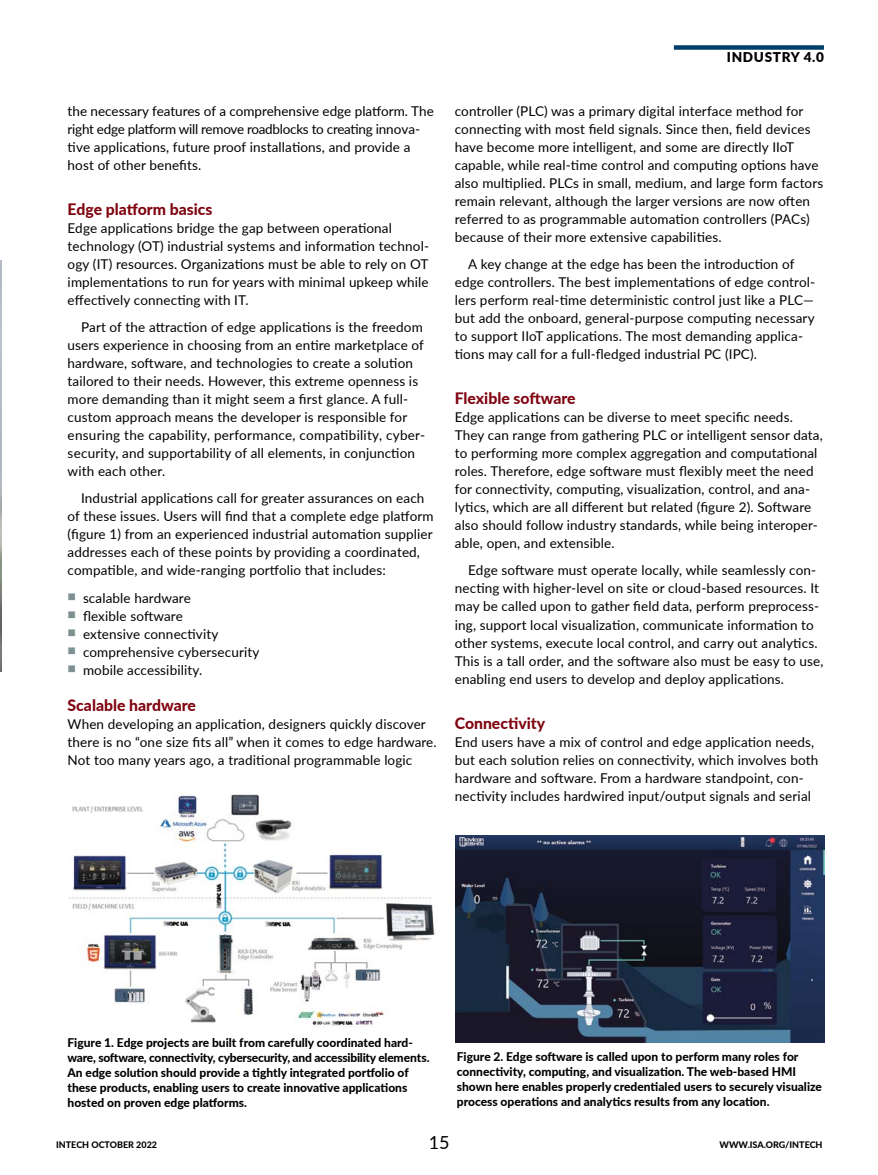
<style>
.page{position:relative;width:878px;height:1175px;background:#fff}
.page>*{position:absolute;margin:0;border:0;box-sizing:border-box;transform-origin:0 0}
.t1{font:18px "Lato";color:#000}
.t2{font:800 15.75px "Lato";color:#800410}
.t3{font:13.5px/18px "Lato";letter-spacing:.01em;color:#000}
.t4{font:900 13.5px "Lato";letter-spacing:.05em;color:#000}
.t5{font:800 12px/15px "Lato";color:#000}
.t6{font:800 9px "Lato";color:#000}
</style>
<div class="page">
<img style="left:0;top:260px;width:1px;height:411px">
<div style="left:673px;top:45px;width:151px;height:5px;background:#003e6b"></div>
<img style="left:69px;top:791px;width:366px;height:236px">
<img style="left:455px;top:836px;width:369px;height:206px">
<p class="t3" style="left:68px;top:102px;width:368px">the necessary features of a comprehensive edge platform. The right edge platform will remove roadblocks to creating innova&shy;tive applications, future proof installations, and provide a host of other benefits.</p>
<p class="t2" style="left:68px;top:198px;width:146px">Edge platform basics</p>
<p class="t3" style="left:68px;top:219px;width:363px">Edge applications bridge the gap between operational technology (OT) industrial systems and information technol&shy;ogy (IT) resources. Organizations must be able to rely on OT implementations to run for years with minimal upkeep while effectively connecting with IT.</p>
<p class="t3" style="left:68px;top:318px;width:359px;text-indent:14px">Part of the attraction of edge applications is the freedom users experience in choosing from an entire marketplace of hardware, software, and technologies to create a solution tailored to their needs. However, this extreme openness is more demanding than it might seem a first glance. A full&shy;custom approach means the developer is responsible for ensuring the capability, performance, compatibility, cyber&shy;security, and supportability of all elements, in conjunction with each other.</p>
<p class="t3" style="left:68px;top:489px;width:367px;text-indent:14px">Industrial applications call for greater assurances on each of these issues. Users will find that a complete edge platform (figure 1) from an experienced industrial automation supplier addresses each of these points by providing a coordinated, compatible, and wide-ranging portfolio that includes:</p>
<p class="t3" style="left:83px;top:588px;width:178px">scalable hardware<br>flexible software<br>extensive connectivity comprehensive cybersecurity mobile accessibility.</p>
<p class="t2" style="left:68px;top:693px;width:130px">Scalable hardware</p>
<p class="t3" style="left:68px;top:714px;width:370px">When developing an application, designers quickly discover there is no “one size fits all” when it comes to edge hardware.<br>Not too many years ago, a traditional programmable logic</p>
<p class="t4" style="left:726px;top:47px;width:99px">INDUSTRY 4.0</p>
<p class="t3" style="left:455px;top:102px;width:370px">controller (PLC) was a primary digital interface method for connecting with most field signals. Since then, field devices have become more intelligent, and some are directly IIoT capable, while real-time control and computing options have also multiplied. PLCs in small, medium, and large form factors remain relevant, although the larger versions are now often referred to as programmable automation controllers (PACs) because of their more extensive capabilities.</p>
<p class="t3" style="left:455px;top:255px;width:362px;text-indent:14px">A key change at the edge has been the introduction of edge controllers. The best implementations of edge control&shy;lers perform real-time deterministic control just like a PLC— but add the onboard, general-purpose computing necessary to support IIoT applications. The most demanding applica&shy;tions may call for a full-fledged industrial PC (IPC).</p>
<p class="t2" style="left:455px;top:387px;width:122px">Flexible software</p>
<p class="t3" style="left:455px;top:408px;width:369px">Edge applications can be diverse to meet specific needs.<br>They can range from gathering PLC or intelligent sensor data, to performing more complex aggregation and computational roles. Therefore, edge software must flexibly meet the need for connectivity, computing, visualization, control, and ana&shy;lytics, which are all different but related (figure 2). Software also should follow industry standards, while being interoper&shy;able, open, and extensible.</p>
<p class="t3" style="left:455px;top:561px;width:370px;text-indent:14px">Edge software must operate locally, while seamlessly con&shy;necting with higher-level on site or cloud-based resources. It may be called upon to gather field data, perform preprocess&shy;ing, support local visualization, communicate information to other systems, execute local control, and carry out analytics.<br>This is a tall order, and the software also must be easy to use, enabling end users to develop and deploy applications.</p>
<p class="t2" style="left:455px;top:711px;width:92px">Connectivity</p>
<p class="t3" style="left:455px;top:732px;width:365px">End users have a mix of control and edge application needs, but each solution relies on connectivity, which involves both hardware and software. From a hardware standpoint, con&shy;nectivity includes hardwired input/output signals and serial</p>
<p class="t5" style="left:68px;top:1034px;width:363px">Figure 1. Edge projects are built from carefully coordinated hard&shy;ware, software, connectivity, cybersecurity, and accessibility elements.<br>An edge solution should provide a tightly integrated portfolio of these products, enabling users to create innovative applications hosted on proven edge platforms.</p>
<p class="t5" style="left:457px;top:1048px;width:366px">Figure 2. Edge software is called upon to perform many roles for connectivity, computing, and visualization. The web-based HMI shown here enables properly credentialed users to securely visualize process operations and analytics results from any location.</p>
<h1 class="t1" style="left:429px;top:1129px;width:22px">15</h1>
<p class="t6" style="left:56px;top:1138px;width:102px">INTECH OCTOBER 2022</p>
<p class="t6" style="left:719px;top:1138px;width:104px">WWW.ISA.ORG/INTECH</p>
</div>
